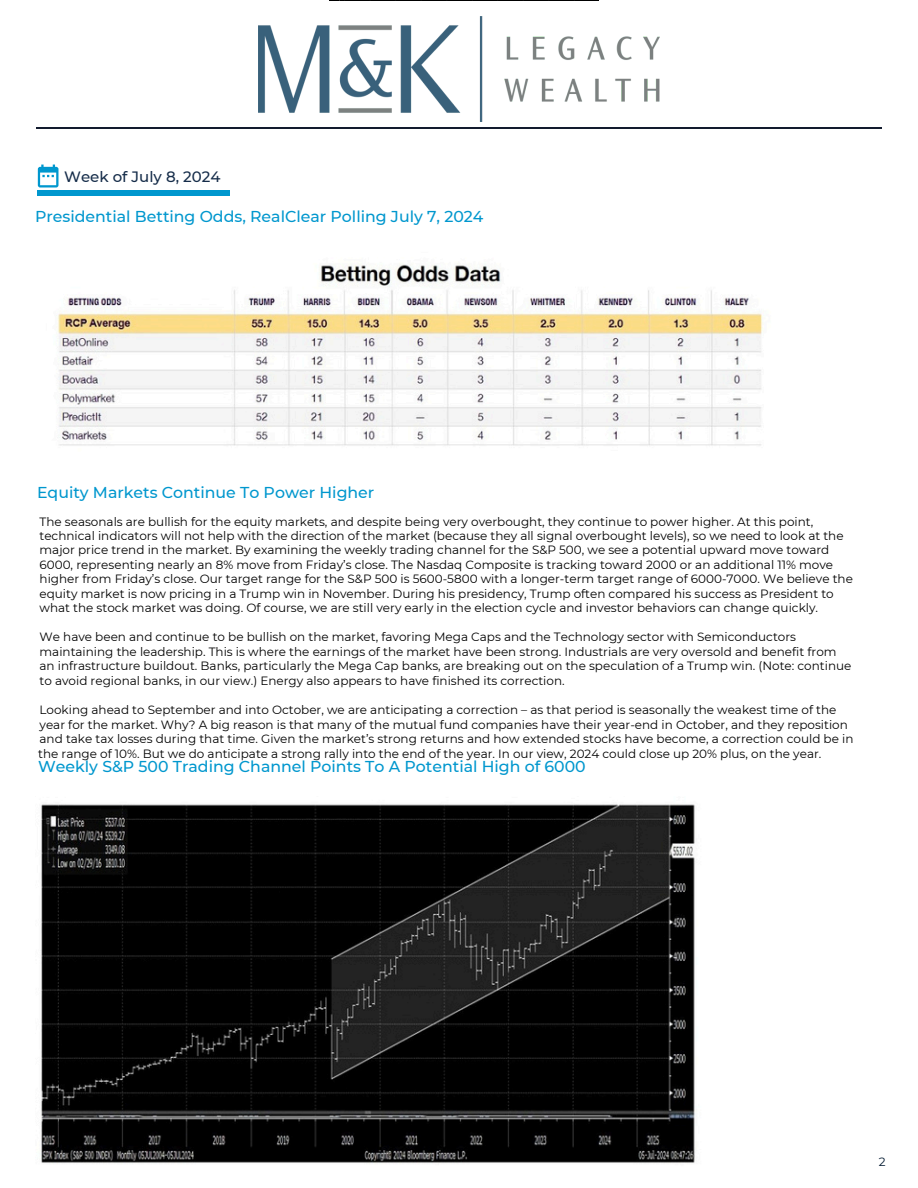
<style>
.page{position:relative;width:918px;height:1188px;background:#fff}
.page>*{position:absolute;margin:0;border:0;box-sizing:border-box;transform-origin:0 0}
.t1{font:500 15.75px "Montserrat";color:#0097ce}
.t2{font:500 15px "Montserrat";color:#162d4a}
.t3{font:12px "Montserrat";color:#000}
.t4{font:12px "Montserrat";color:#00182f}
</style>
<div class="page">
<hr style="left:36px;top:127px;width:846px;height:2px;background:#121b2e">
<svg style="left:38px;top:165px;width:21px;height:23px"></svg>
<hr style="left:38px;top:191px;width:192px;height:4px;background:#0097ce">
<img style="left:329px;top:0;width:269px;height:1px">
<img style="left:57px;top:263px;width:706px;height:183px">
<img style="left:41px;top:804px;width:654px;height:360px">
<img style="left:259px;top:17px;width:400px;height:105px">
<p class="t2" style="left:64px;top:168px;width:158px">Week of July 8, 2024</p>
<p class="t1" style="left:35px;top:207px;width:450px">Presidential Betting Odds, RealClear Polling July 7, 2024</p>
<p class="t1" style="left:37px;top:483px;width:339px">Equity Markets Continue To Power Higher</p>
<h1 class="t3" style="left:40px;top:514px;width:775px">The seasonals are bullish for the equity markets, and despite being very overbought, they continue to power higher. At this point,</h1>
<p class="t3" style="left:40px;top:528px;width:806px">technical indicators will not help with the direction of the market (because they all signal overbought levels), so we need to look at the</p>
<h1 class="t3" style="left:40px;top:543px;width:791px">major price trend in the market. By examining the weekly trading channel for the S&amp;P 500, we see a potential upward move toward</h1>
<p class="t3" style="left:40px;top:557px;width:795px">6000, representing nearly an 8% move from Friday’s close. The Nasdaq Composite is tracking toward 2000 or an additional 11% move</p>
<p class="t3" style="left:40px;top:572px;width:815px">higher from Friday’s close. Our target range for the S&amp;P 500 is 5600-5800 with a longer-term target range of 6000-7000. We believe the</p>
<p class="t3" style="left:40px;top:586px;width:796px">equity market is now pricing in a Trump win in November. During his presidency, Trump often compared his success as President to</p>
<p class="t3" style="left:40px;top:600px;width:780px">what the stock market was doing. Of course, we are still very early in the election cycle and investor behaviors can change quickly.</p>
<p class="t3" style="left:40px;top:630px;width:758px">We have been and continue to be bullish on the market, favoring Mega Caps and the Technology sector with Semiconductors</p>
<p class="t3" style="left:40px;top:645px;width:799px">maintaining the leadership. This is where the earnings of the market have been strong. Industrials are very oversold and benefit from</p>
<p class="t3" style="left:40px;top:659px;width:813px">an infrastructure buildout. Banks, particularly the Mega Cap banks, are breaking out on the speculation of a Trump win. (Note: continue</p>
<p class="t3" style="left:40px;top:674px;width:527px">to avoid regional banks, in our view.) Energy also appears to have finished its correction.</p>
<p class="t3" style="left:40px;top:702px;width:798px">Looking ahead to September and into October, we are anticipating a correction – as that period is seasonally the weakest time of the</p>
<p class="t3" style="left:40px;top:717px;width:810px">year for the market. Why? A big reason is that many of the mutual fund companies have their year-end in October, and they reposition</p>
<p class="t3" style="left:40px;top:731px;width:815px">and take tax losses during that time. Given the market’s strong returns and how extended stocks have become, a correction could be in</p>
<p class="t3" style="left:38px;top:746px;width:785px">the range of 10%. But we do anticipate a strong rally into the end of the year. In our view, 2024 could close up 20% plus, on the year.</p>
<p class="t1" style="left:38px;top:757px;width:549px">Weekly S&amp;P 500 Trading Channel Points To A Potential High of 6000</p>
<p class="t4" style="left:879px;top:1155px;width:8px">2</p>
</div>
